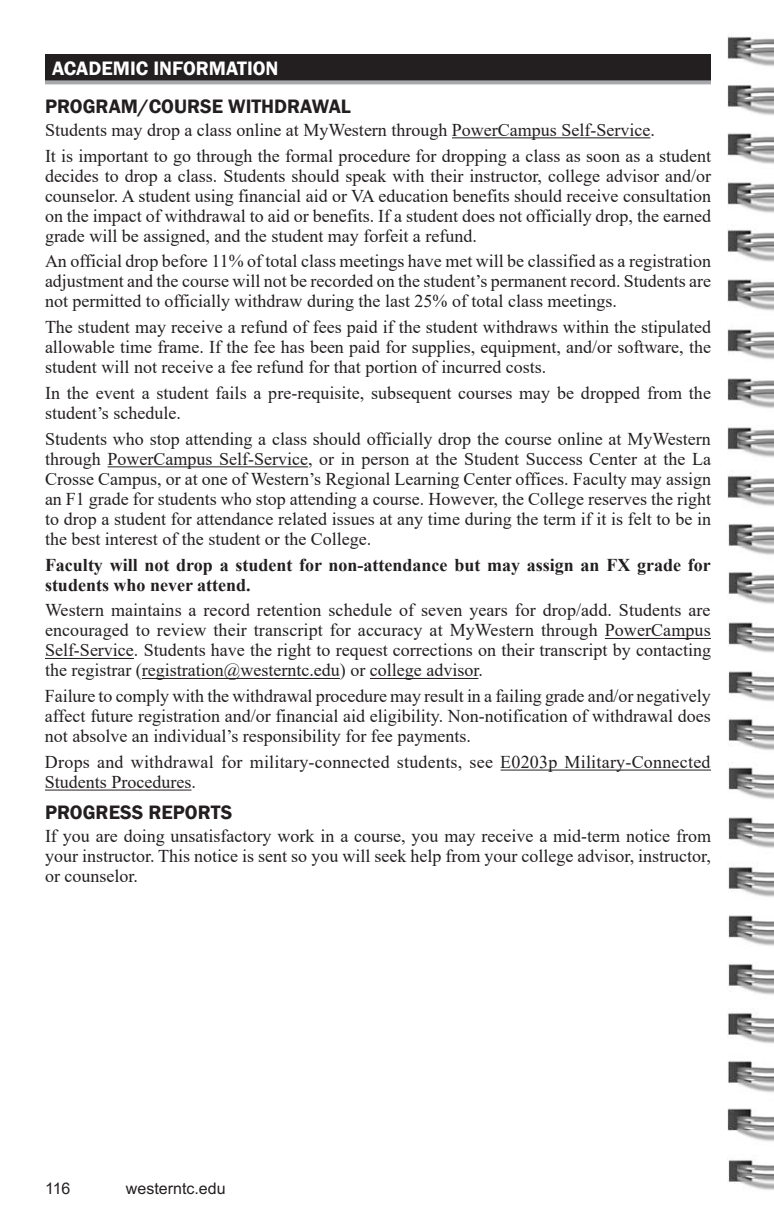
<style>
.page{position:relative;width:774px;height:1224px;background:#fff}
.page>*{position:absolute;margin:0;border:0;box-sizing:border-box;transform-origin:0 0}
.t1{font:600 20px "Franklin Gothic";color:#231f20}
.t2{font:600 20px "Franklin Gothic";color:#fff}
.t3{font:18px/20px "Times New Roman";color:#231f20}
.t4{font:700 18px/20px "Times New Roman";color:#231f20}
.t5{font:16px "Social Custom Footer";color:#231f20}
.t6{font:16px "Arial";color:#231f20}
</style>
<div class="page">
<div style="left:45px;top:54px;width:666px;height:28px;background:#231f20"></div>
<svg style="left:45px;top:80px;width:666px;height:4px;background:#9a9b9e"></svg>
<hr style="left:452px;top:137px;width:198px;height:1px;background:#231f20">
<hr style="left:108px;top:466px;width:200px;height:1px;background:#231f20">
<hr style="left:605px;top:638px;width:106px;height:1px;background:#231f20">
<hr style="left:45px;top:658px;width:89px;height:1px;background:#231f20">
<hr style="left:142px;top:678px;width:198px;height:1px;background:#231f20">
<hr style="left:370px;top:678px;width:108px;height:1px;background:#231f20">
<hr style="left:501px;top:770px;width:210px;height:1px;background:#231f20">
<hr style="left:45px;top:790px;width:146px;height:1px;background:#231f20">
<img style="left:728px;top:36px;width:46px;height:1154px">
<p class="t2" style="left:52px;top:56px;width:228px">ACADEMIC INFORMATION</p>
<p class="t1" style="left:45px;top:94px;width:307px">PROGRAM/COURSE WITHDRAWAL</p>
<p class="t3" style="left:45px;top:116px;width:668px;line-height:25.8px">Students may drop a class online at MyWestern through PowerCampus Self-Service.<br>It is important to go through the formal procedure for dropping a class as soon as a student</p>
<p class="t3" style="left:45px;top:165px;width:668px">decides to drop a class. Students should speak with their instructor, college advisor and/or counselor. A student using financial aid or VA education benefits should receive consultation</p>
<p class="t3" style="left:45px;top:205px;width:668px">on the impact of withdrawal to aid or benefits. If a student does not officially drop, the earned grade will be assigned, and the student may forfeit a refund.</p>
<p class="t3" style="left:45px;top:251px;width:668px">An official drop before 11% of total class meetings have met will be classified as a registration</p>
<p class="t3" style="left:45px;top:271px;width:668px">adjustment and the course will not be recorded on the student’s permanent record. Students are</p>
<p class="t3" style="left:45px;top:288px;width:668px;line-height:25.8px">not permitted to officially withdraw during the last 25% of total class meetings.<br>The student may receive a refund of fees paid if the student withdraws within the stipulated</p>
<p class="t3" style="left:45px;top:337px;width:668px">allowable time frame. If the fee has been paid for supplies, equipment, and/or software, the student will not receive a fee refund for that portion of incurred costs.</p>
<p class="t3" style="left:45px;top:382px;width:668px">In the event a student fails a pre-requisite, subsequent courses may be dropped from the</p>
<p class="t3" style="left:45px;top:400px;width:667px;line-height:25.8px">student’s schedule.<br>Students who stop attending a class should officially drop the course online at MyWestern</p>
<p class="t3" style="left:45px;top:448px;width:668px;text-align:justify">through PowerCampus Self-Service, or in person at the Student Success Center at the La Crosse Campus, or at one of Western’s Regional Learning Center offices. Faculty may assign an F1 grade for students who stop attending a course. However, the College reserves the right to drop a student for attendance related issues at any time during the term if it is felt to be in the best interest of the student or the College.</p>
<p class="t4" style="left:45px;top:554px;width:667px">Faculty will not drop a student for non-attendance but may assign an FX grade for students who never attend.</p>
<p class="t3" style="left:45px;top:600px;width:668px;text-align:justify">Western maintains a record retention schedule of seven years for drop/add. Students are encouraged to review their transcript for accuracy at MyWestern through PowerCampus Self-Service. Students have the right to request corrections on their transcript by contacting the registrar (registration@westerntc.edu) or college advisor.</p>
<p class="t3" style="left:45px;top:686px;width:668px;text-align:justify">Failure to comply with the withdrawal procedure may result in a failing grade and/or negatively affect future registration and/or financial aid eligibility. Non-notification of withdrawal does not absolve an individual’s responsibility for fee payments.</p>
<p class="t3" style="left:45px;top:751px;width:667px">Drops and withdrawal for military-connected students, see E0203p Military-Connected<br>Students Procedures.</p>
<p class="t1" style="left:45px;top:800px;width:189px">PROGRESS REPORTS</p>
<p class="t3" style="left:45px;top:825px;width:668px;text-align:justify">If you are doing unsatisfactory work in a course, you may receive a mid-term notice from your instructor. This notice is sent so you will seek help from your college advisor, instructor, or counselor.</p>
<p class="t6" style="left:45px;top:1177px;width:27px">116</p>
<p class="t5" style="left:126px;top:1177px;width:101px">westerntc.edu</p>
</div>
